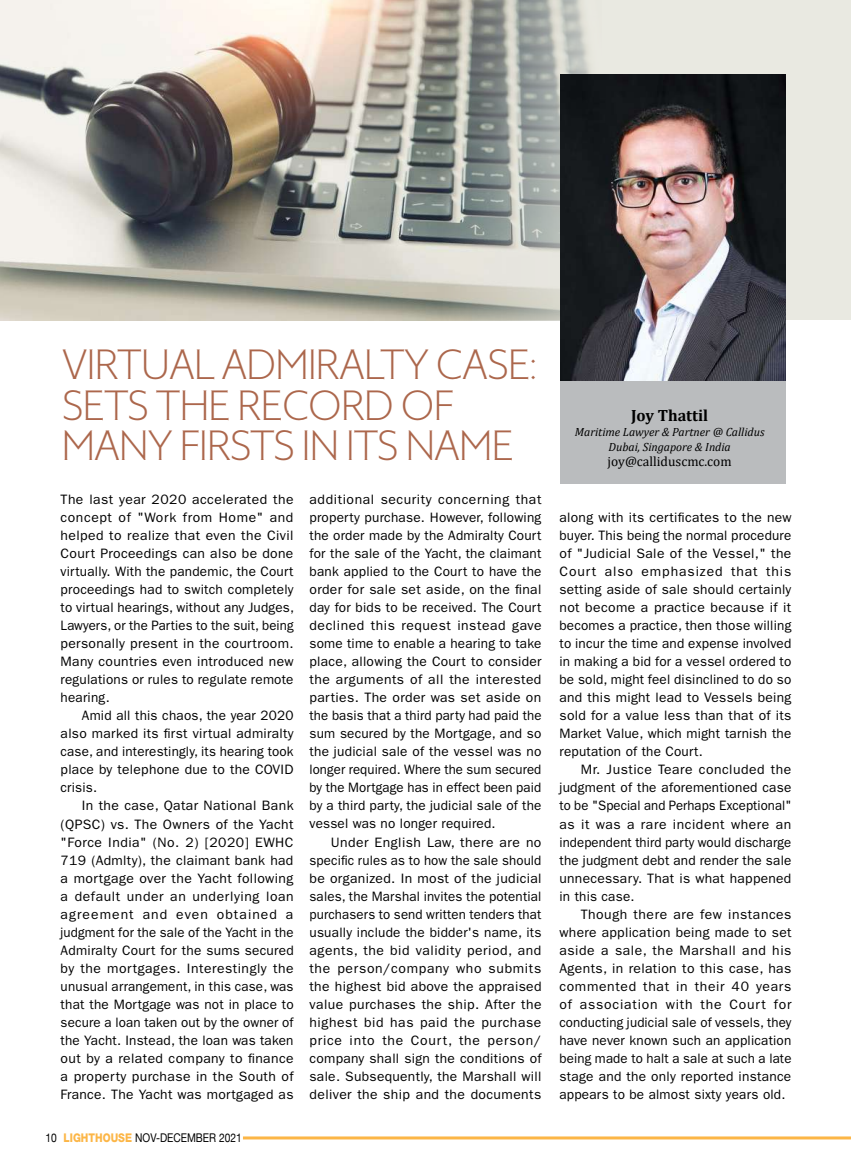
<style>
.page{position:relative;width:851px;height:1170px;background:#fff}
.page>*{position:absolute;margin:0;border:0;box-sizing:border-box;transform-origin:0 0}
.t1{font:300 39.3px/40.7px "Massimo W00";letter-spacing:-.02em;color:#ac674c}
.t2{font:700 16.35px "Cambria";color:#000}
.t3{font:13.65px/18px "ITC Franklin Gothic Std";letter-spacing:.015em;color:#000;text-align:justify}
.t4{font:13.65px "Cambria";color:#000}
.t5{font:12px "Helvetica Neue";color:#000;scale:.85 1}
.t6{font:italic 11.85px/14.7px "Cambria";color:#000;text-align:center}
.s1{font-family:"Helvetica Neue LT Std";font-weight:800;color:#fcb647}
</style>
<div class="page">
<hr style="left:243px;top:1136px;width:607px;height:3px;background:#fcb647">
<div style="left:0;top:0;width:850px;height:319px;background:#e9e9e1"></div>
<img style="left:0;top:0;width:590px;height:321px">
<div style="left:560px;top:380px;width:225px;height:103px;background:#babcbe"></div>
<img style="left:560px;top:74px;width:225px;height:307px">
<h1 class="t1" style="left:62px;top:342px;width:477px">VIRTUAL ADMIRALTY CASE:<br>SETS THE RECORD OF<br>MANY FIRSTS IN ITS NAME</h1>
<p class="t3" style="left:309px;top:490px;width:233px">additional security concerning that property purchase. However, following the order made by the Admiralty Court for the sale of the Yacht, the claimant bank applied to the Court to have the order for sale set aside, on the final day for bids to be received. The Court declined this request instead gave some time to enable a hearing to take place, allowing the Court to consider the arguments of all the interested parties. The order was set aside on the basis that a third party had paid the sum secured by the Mortgage, and so the judicial sale of the vessel was no longer required. Where the sum secured by the Mortgage has in effect been paid by a third party, the judicial sale of the vessel was no longer required.</p>
<p class="t3" style="left:309px;top:832px;width:233px;text-indent:21px">Under English Law, there are no specific rules as to how the sale should be organized. In most of the judicial sales, the Marshal invites the potential purchasers to send written tenders that usually include the bidder's name, its agents, the bid validity period, and the person/company who submits the highest bid above the appraised value purchases the ship. After the highest bid has paid the purchase price into the Court, the person/ company shall sign the conditions of sale. Subsequently, the Marshall will deliver the ship and the documents</p>
<p class="t3" style="left:61px;top:490px;width:235px">The last year 2020 accelerated the concept of "Work from Home" and helped to realize that even the Civil Court Proceedings can also be done virtually. With the pandemic, the Court proceedings had to switch completely to virtual hearings, without any Judges, Lawyers, or the Parties to the suit, being personally present in the courtroom.<br>Many countries even introduced new regulations or rules to regulate remote hearing.</p>
<p class="t3" style="left:61px;top:706px;width:234px;text-indent:21px">Amid all this chaos, the year 2020 also marked its first virtual admiralty case, and interestingly, its hearing took place by telephone due to the COVID crisis.</p>
<p class="t3" style="left:61px;top:796px;width:234px;text-indent:21px">In the case, Qatar National Bank (QPSC) vs. The Owners of the Yacht "Force India" (No. 2) [2020] EWHC 719 (Admlty), the claimant bank had a mortgage over the Yacht following a default under an underlying loan agreement and even obtained a judgment for the sale of the Yacht in the Admiralty Court for the sums secured by the mortgages. Interestingly the unusual arrangement, in this case, was that the Mortgage was not in place to secure a loan taken out by the owner of the Yacht. Instead, the loan was taken out by a related company to finance a property purchase in the South of France. The Yacht was mortgaged as</p>
<p class="t5" style="left:46px;top:1130px;width:232px">10 <span class="s1">LIGHTHOUSE</span> NOV-DECEMBER 2021</p>
<p class="t2" style="left:631px;top:404px;width:79px">Joy Thattil</p>
<p class="t6" style="left:574px;top:424px;width:191px">Maritime Lawyer &amp; Partner @ Callidus<br>Dubai, Singapore &amp; India</p>
<p class="t4" style="left:607px;top:453px;width:125px">joy@calliduscmc.com</p>
<p class="t3" style="left:559px;top:508px;width:233px">along with its certificates to the new buyer. This being the normal procedure of "Judicial Sale of the Vessel," the Court also emphasized that this setting aside of sale should certainly not become a practice because if it becomes a practice, then those willing to incur the time and expense involved in making a bid for a vessel ordered to be sold, might feel disinclined to do so and this might lead to Vessels being sold for a value less than that of its Market Value, which might tarnish the reputation of the Court.</p>
<p class="t3" style="left:559px;top:760px;width:233px;text-indent:21px">Mr. Justice Teare concluded the judgment of the aforementioned case to be "Special and Perhaps Exceptional" as it was a rare incident where an independent third party would discharge the judgment debt and render the sale unnecessary. That is what happened in this case.</p>
<p class="t3" style="left:559px;top:904px;width:233px;text-indent:21px">Though there are few instances where application being made to set aside a sale, the Marshall and his Agents, in relation to this case, has commented that in their 40 years of association with the Court for conducting judicial sale of vessels, they have never known such an application being made to halt a sale at such a late stage and the only reported instance appears to be almost sixty years old.</p>
</div>
